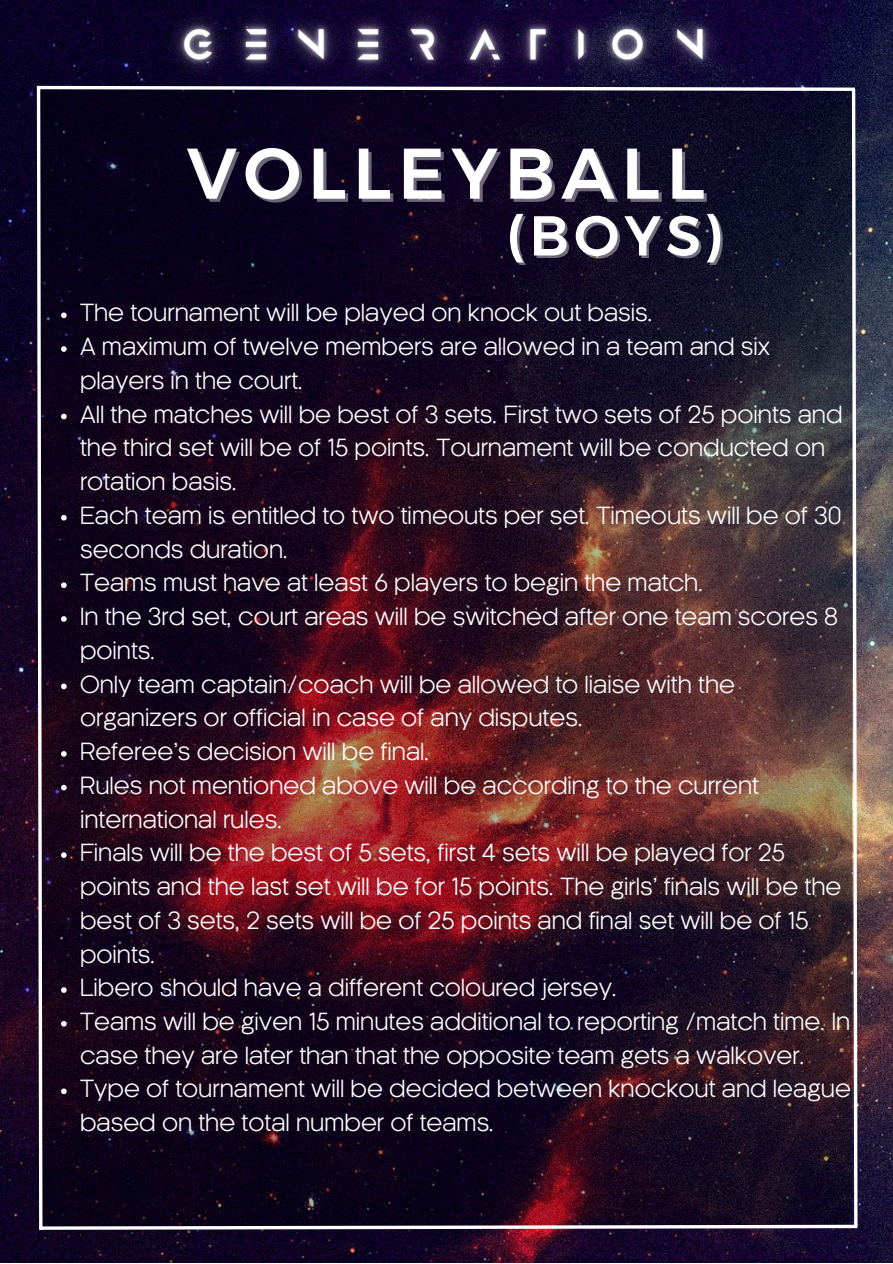
<style>
.page{position:relative;width:893px;height:1264px;background:#fff}
.page>*{position:absolute;margin:0;border:0;box-sizing:border-box;transform-origin:0 0}
.t1{font:71.55px "Kief Montaser Medium";letter-spacing:.09em;color:#fff}
.t2{font:56.1px "Kief Montaser Medium";color:#fff}
.t3{font:23.1px/33.8px "Kamerik 205 Regular 6";color:#fff}
</style>
<div class="page">
<img style="left:0;top:0;width:892px;height:1262px">
<img style="left:144px;top:0;width:607px;height:83px">
<img style="left:34px;top:83px;width:826px;height:1150px">
<h1 class="t1" style="left:187px;top:129px;width:519px">VOLLEYBALL</h1>
<h2 class="t2" style="left:506px;top:201px;width:219px">(BOYS)</h2>
<p class="t3" style="left:80px;top:297px;width:772px">The tournament will be played on knock out basis.<br>A maximum of twelve members are allowed in a team and six players in the court.<br>All the matches will be best of 3 sets. First two sets of 25 points and the third set will be of 15 points. Tournament will be conducted on rotation basis.<br>Each team is entitled to two timeouts per set. Timeouts will be of 30 seconds duration.<br>Teams must have at least 6 players to begin the match.<br>In the 3rd set, court areas will be switched after one team scores 8 points.<br>Only team captain/coach will be allowed to liaise with the organizers or official in case of any disputes.<br>Referee’s decision will be final.<br>Rules not mentioned above will be according to the current international rules.<br>Finals will be the best of 5 sets, first 4 sets will be played for 25 points and the last set will be for 15 points. The girls’ finals will be the best of 3 sets, 2 sets will be of 25 points and final set will be of 15 points.<br>Libero should have a different coloured jersey.<br>Teams will be given 15 minutes additional to reporting /match time. In case they are later than that the opposite team gets a walkover.<br>Type of tournament will be decided between knockout and league based on the total number of teams.</p>
</div>
